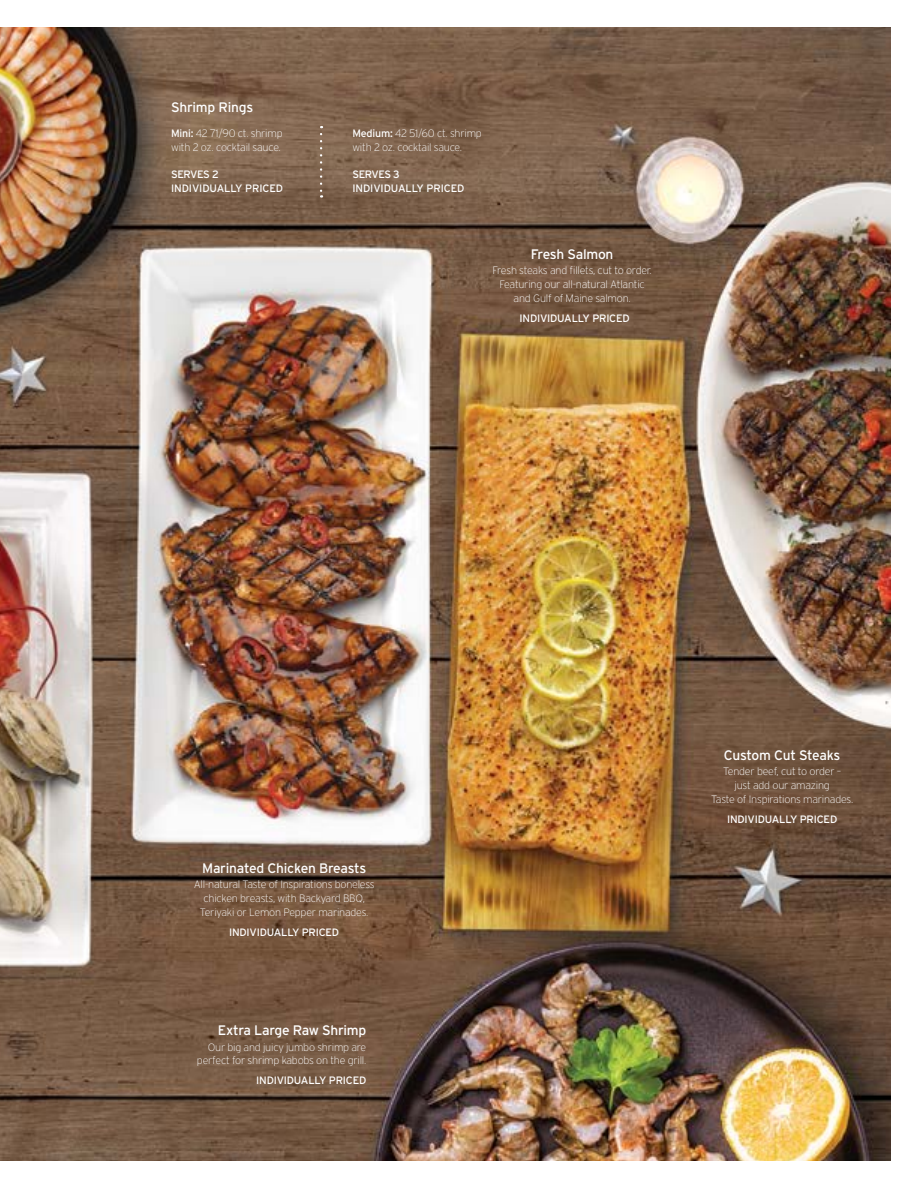
<style>
.page{position:relative;width:918px;height:1188px;background:#fff}
.page>*{position:absolute;margin:0;border:0;box-sizing:border-box;transform-origin:0 0}
.t1{font:13.8px "Interstate";letter-spacing:-.02em;color:#fff}
.t2{font:200 10.65px/13.8px "Interstate";letter-spacing:-.02em;color:#fff;text-align:center}
.t3{font:10.65px/13.8px "Interstate";letter-spacing:-.02em;color:#fff}
.s1{font-weight:400}
</style>
<div class="page">
<img style="left:0;top:27px;width:891px;height:1134px">
<svg style="left:320px;top:134px;width:2px;height:64px"></svg>
<p class="t1" style="left:171px;top:98px;width:84px">Shrimp Rings</p>
<p class="t2" style="left:171px;top:126px;width:113px;text-align:left"><span class="s1">Mini:</span> 42 71/90 ct. shrimp with 2 oz. cocktail sauce.</p>
<p class="t3" style="left:171px;top:167px;width:114px">SERVES 2<br>INDIVIDUALLY PRICED</p>
<p class="t2" style="left:352px;top:126px;width:131px;text-align:left"><span class="s1">Medium:</span> 42 51/60 ct. shrimp with 2 oz. cocktail sauce.</p>
<p class="t3" style="left:352px;top:167px;width:114px">SERVES 3<br>INDIVIDUALLY PRICED</p>
<p class="t1" style="left:531px;top:246px;width:84px">Fresh Salmon</p>
<p class="t2" style="left:493px;top:264px;width:161px">Fresh steaks and fillets, cut to order.<br>Featuring our all-natural Atlantic and Gulf of Maine salmon.</p>
<p class="t3" style="left:520px;top:311px;width:112px">INDIVIDUALLY PRICED</p>
<p class="t1" style="left:202px;top:860px;width:166px">Marinated Chicken Breasts</p>
<p class="t2" style="left:194px;top:878px;width:182px">All-natural Taste of Inspirations boneless chicken breasts, with Backyard BBQ,<br>Teriyaki or Lemon Pepper marinades.</p>
<p class="t3" style="left:229px;top:925px;width:112px">INDIVIDUALLY PRICED</p>
<p class="t1" style="left:218px;top:1022px;width:150px">Extra Large Raw Shrimp</p>
<p class="t2" style="left:197px;top:1040px;width:171px;text-align:right">Our big and juicy jumbo shrimp are perfect for shrimp kabobs on the grill.</p>
<p class="t3" style="left:256px;top:1074px;width:112px">INDIVIDUALLY PRICED</p>
<p class="t1" style="left:724px;top:747px;width:118px">Custom Cut Steaks</p>
<p class="t2" style="left:711px;top:764px;width:144px">Tender beef, cut to order –<br>just add our amazing<br>Taste of Inspirations marinades.</p>
<p class="t3" style="left:727px;top:812px;width:112px">INDIVIDUALLY PRICED</p>
</div>
